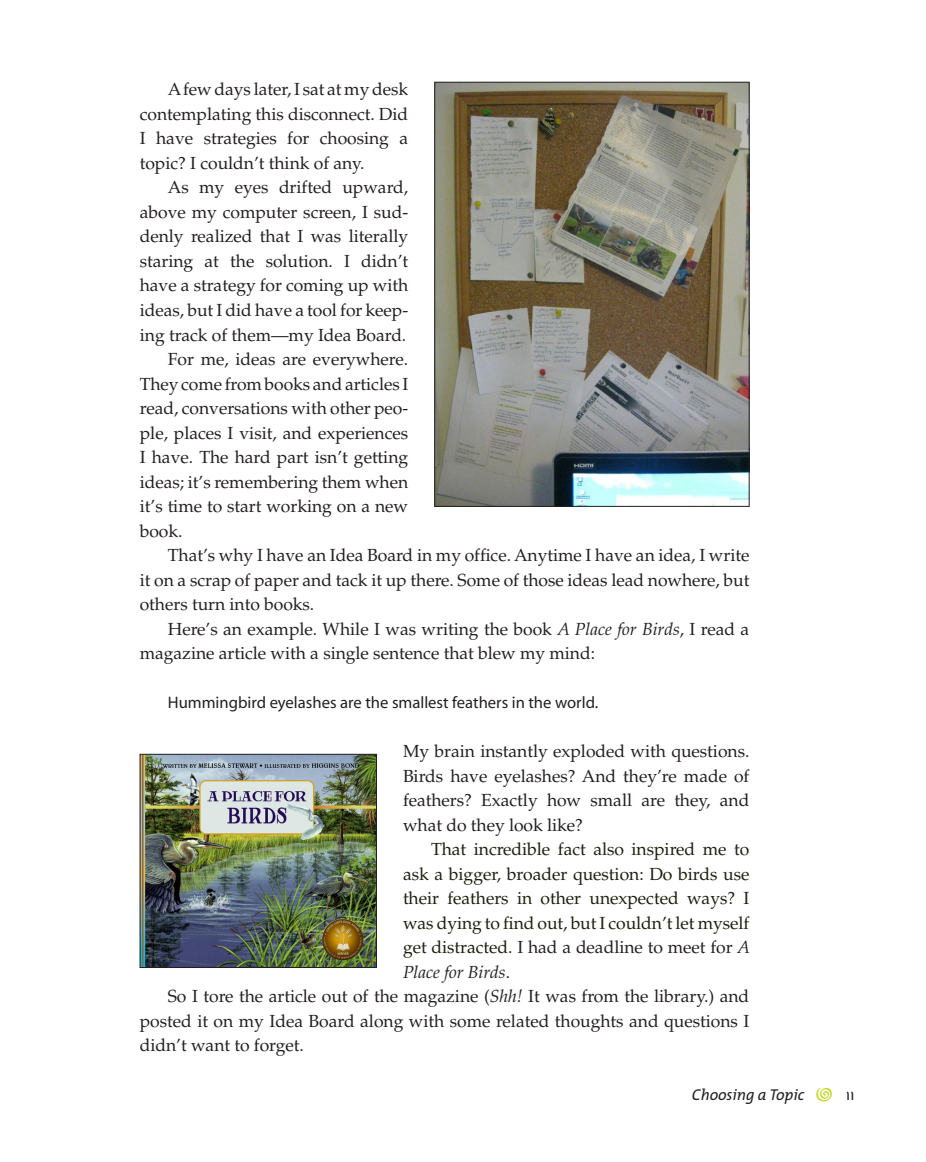
<style>
.page{position:relative;width:926px;height:1162px;background:#fff}
.page>*{position:absolute;margin:0;border:0;box-sizing:border-box;transform-origin:0 0}
.t1{font:17.5px/24.5px "Palatino";letter-spacing:-.005em;color:#231f20;text-align:justify}
.t2{font:17.5px "Palatino";letter-spacing:-.005em;color:#1e1f0f}
.t3{font:italic 17.5px "Palatino";letter-spacing:-.005em;color:#231f20}
.t4{font:16.62px "Myriad";color:#231f20}
.t5{font:italic 15.75px "The Mix";letter-spacing:-.005em;color:#231f20}
.s1{font-style:italic}
.s2{color:#1e1f0f}
.s3{font-style:normal}
.s4{font-family:"Bits Pics BT";font-style:normal;font-size:17.5px;color:#c4d82d}
.s5{font-family:"Ottomat";font-style:normal;font-size:17.5px}
</style>
<div class="page">
<img style="left:142px;top:756px;width:232px;height:209px">
<div style="left:140px;top:754px;width:236px;height:213px;border:1px solid #231f20"></div>
<img style="left:436px;top:84px;width:311px;height:420px">
<div style="left:434px;top:82px;width:315px;height:424px;border:1px solid #231f20"></div>
<p class="t1" style="left:140px;top:77px;width:270px;text-indent:28px">A few days later, I sat at my desk contemplating this disconnect. Did I have strategies for choosing a topic? I couldn’t think of any.</p>
<p class="t1" style="left:168px;top:175px;width:242px">As my eyes drifted upward,</p>
<p class="t1" style="left:140px;top:200px;width:270px">above my computer screen, I sud-</p>
<p class="t1" style="left:140px;top:224px;width:270px">denly realized that I was literally</p>
<p class="t1" style="left:140px;top:249px;width:270px">staring at the solution. I didn’t</p>
<p class="t1" style="left:140px;top:273px;width:270px">have a strategy for coming up with</p>
<p class="t1" style="left:140px;top:298px;width:270px">ideas, but I did have a tool for keep-</p>
<p class="t1" style="left:140px;top:322px;width:268px">ing track of them—my Idea Board.</p>
<p class="t1" style="left:168px;top:347px;width:242px">For me, ideas are everywhere.</p>
<p class="t1" style="left:140px;top:371px;width:270px">They come from books and articles I</p>
<p class="t1" style="left:140px;top:396px;width:270px">read, conversations with other peo-</p>
<p class="t1" style="left:140px;top:420px;width:270px">ple, places I visit, and experiences</p>
<p class="t1" style="left:140px;top:445px;width:270px">I have. The hard part isn’t getting</p>
<p class="t1" style="left:140px;top:469px;width:270px">ideas; it’s remembering them when</p>
<p class="t1" style="left:140px;top:494px;width:270px">it’s time to start working on a new</p>
<p class="t1" style="left:140px;top:518px;width:44px">book.</p>
<p class="t1" style="left:168px;top:543px;width:583px">That’s why I have an Idea Board in my office. Anytime I have an idea, I write</p>
<p class="t1" style="left:140px;top:567px;width:611px">it on a scrap of paper and tack it up there. Some of those ideas lead nowhere, but</p>
<p class="t1" style="left:140px;top:592px;width:176px">others turn into books.</p>
<p class="t1" style="left:168px;top:616px;width:583px">Here’s an example. While I was writing the book <span class="s1">A Place for Birds</span>, I read a</p>
<p class="t1" style="left:140px;top:641px;width:456px">magazine article with a single sentence that blew my mind:</p>
<p class="t4" style="left:168px;top:694px;width:431px">Hummingbird eyelashes are the smallest feathers in the world.</p>
<p class="t1" style="left:403px;top:739px;width:348px">My brain instantly exploded with questions.<br>Birds have eyelashes? And they’re made of feathers? Exactly how small are they, and what do they look like?</p>
<p class="t2" style="left:431px;top:839px;width:320px">That incredible fact also inspired me to</p>
<p class="t2" style="left:403px;top:863px;width:348px">ask a bigger, broader question: Do birds use</p>
<p class="t2" style="left:403px;top:888px;width:348px">their feathers in other unexpected ways? I</p>
<p class="t2" style="left:403px;top:912px;width:348px">was dying to find out, but I couldn’t let myself</p>
<p class="t1" style="left:403px;top:935px;width:348px"><span class="s2">get distracted.</span> I had a deadline to meet for <span class="s1">A</span></p>
<p class="t3" style="left:403px;top:961px;width:108px">Place for Birds<span class="s3">.</span></p>
<p class="t1" style="left:168px;top:984px;width:582px">So I tore the article out of the magazine (<span class="s1">Shh!</span> It was from the library.) and</p>
<p class="t1" style="left:140px;top:1008px;width:611px">posted it on my Idea Board along with some related thoughts and questions I</p>
<p class="t1" style="left:140px;top:1033px;width:165px">didn’t want to forget.</p>
<p class="t5" style="left:691px;top:1081px;width:164px">Choosing a Topic <span class="s4">D</span> <span class="s5">11</span></p>
</div>
